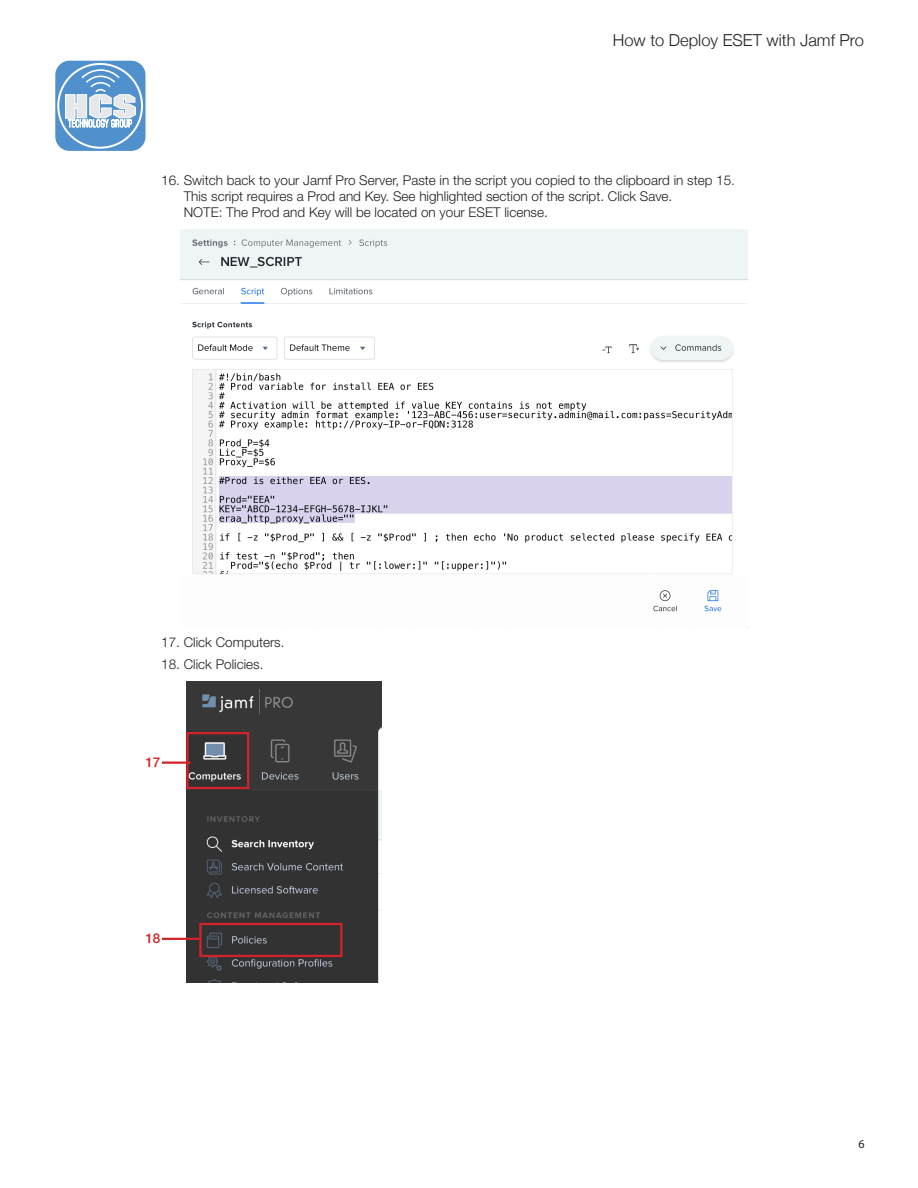
<style>
.page{position:relative;width:918px;height:1188px;background:#fff}
.page>*{position:absolute;margin:0;border:0;box-sizing:border-box;transform-origin:0 0}
.t1{font:300 16.5px "Helvetica Neue";color:#231f20}
.Copy-space_numbering{font:300 13.5px/16.2px "Helvetica Neue LT Std";color:#231f20}
.Copy-space_numbering-2{font:500 13.5px "Helvetica Neue LT Std";color:#d1232a}
.t2{font:12px "Myriad Pro";color:#231f20}
</style>
<div class="page">
<svg style="left:54px;top:59px;width:93px;height:93px"></svg>
<div style="left:55px;top:61px;width:91px;height:90px;background:#5090cc;border-radius:14px"></div>
<svg style="left:65px;top:68px;width:71px;height:61px"></svg>
<div style="left:57px;top:63px;width:86px;height:86px;border:2px solid #fff;border-radius:50%"></div>
<img style="left:180px;top:230px;width:568px;height:398px">
<img style="left:186px;top:682px;width:195px;height:301px">
<div style="left:199px;top:923px;width:143px;height:34px;border:2px solid #d1232a"></div>
<div style="left:186px;top:732px;width:63px;height:57px;border:2px solid #d1232a"></div>
<hr style="left:162px;top:938px;width:37px;height:2px;background:#d1232a">
<hr style="left:162px;top:762px;width:29px;height:2px;background:#d1232a">
<p class="t1" style="left:613px;top:26px;width:253px">How to Deploy ESET with Jamf Pro</p>
<p class="Copy-space_numbering" style="left:184px;top:171px;width:553px;text-indent:-22px">16. Switch back to your Jamf Pro Server, Paste in the script you copied to the clipboard in step 15.<br>This script requires a Prod and Key. See highlighted section of the script. Click Save.<br>NOTE: The Prod and Key will be located on your ESET license.</p>
<p class="Copy-space_numbering" style="left:161px;top:634px;width:125px">17. Click Computers.</p>
<p class="Copy-space_numbering" style="left:161px;top:656px;width:104px">18. Click Policies.</p>
<p class="Copy-space_numbering-2" style="left:145px;top:754px;width:17px">17</p>
<p class="Copy-space_numbering-2" style="left:145px;top:930px;width:17px">18</p>
<p class="t2" style="left:858px;top:1136px;width:8px">6</p>
</div>
